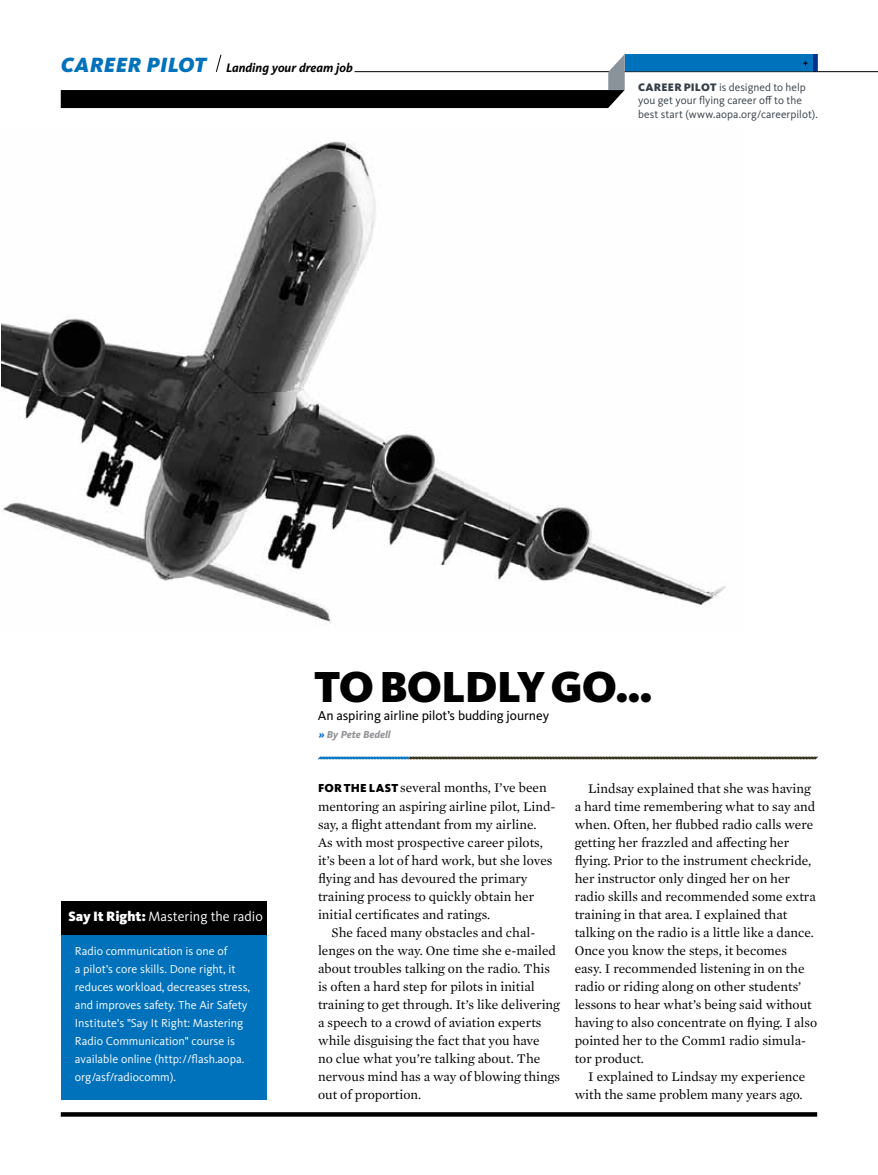
<style>
.page{position:relative;width:878px;height:1175px;background:#fff}
.page>*{position:absolute;margin:0;border:0;box-sizing:border-box;transform-origin:0 0}
.t1{font:900 45px "Kievit OT";letter-spacing:-.02em;color:#000}
.t2{font:14.1px "Kievit OT";color:#fff}
.t3{font:13.5px/18px "Mercury Text G1";color:#000}
.t4{font:13.5px "Kievit OT";letter-spacing:-.005em;color:#000}
.t5{font:italic 700 12.75px "Kievit OT";color:#000}
.t6{font:12px/18px "Kievit OT";color:#fff}
.t7{font:11.25px/13.5px "Kievit OT";letter-spacing:.005em;color:#353f48}
.t8{font:italic 800 10.5px "Kievit OT";color:#939598}
.s1{font-weight:900;font-size:21.3px;color:#0072bc}
.s2{font-weight:900}
.s3{color:#0072bc}
.s4{font-family:"Kievit OT";font-weight:900;font-size:12px}
</style>
<div class="page">
<hr style="left:354px;top:71px;width:524px;height:1px;background:#000">
<div style="left:624px;top:54px;width:193px;height:17px;background:#0072bc"></div>
<svg style="left:61px;top:54px;width:563px;height:54px"></svg>
<hr style="left:813px;top:54px;width:4px;height:17px;background:#00328a">
<svg style="left:803px;top:61px;width:4px;height:4px"></svg>
<svg style="left:61px;top:1112px;width:756px;height:4px;background:#0b0b0b"></svg>
<div style="left:62px;top:923px;width:205px;height:176px;background:#0072bc"></div>
<div style="left:61px;top:901px;width:206px;height:33px;background:#000"></div>
<img style="left:2px;top:141px;width:724px;height:482px">
<svg style="left:318px;top:756px;width:500px;height:4px;background:#7a8482"></svg>
<p class="t5" style="left:61px;top:60px;width:293px"><span class="s1">CAREER PILOT</span> Landing your dream job</p>
<p class="t7" style="left:638px;top:80px;width:181px"><span class="s2">CAREER PILOT</span> is designed to help you get your flying career off to the best start (www.aopa.org/careerpilot).</p>
<p class="t2" style="left:68px;top:908px;width:196px"><span class="s2">SAY IT RIGHT:</span> Mastering the radio</p>
<p class="t6" style="left:75px;top:941px;width:177px">Radio communication is one of<br>a pilot's core skills. Done right, it reduces workload, decreases stress, and improves safety. The Air Safety Institute's "Say It Right: Mastering Radio Communication" course is available online (http://flash.aopa. org/asf/radiocomm).</p>
<h1 class="t1" style="left:314px;top:660px;width:340px">TO BOLDLY GO…</h1>
<p class="t4" style="left:318px;top:707px;width:233px">An aspiring airline pilot’s budding journey</p>
<p class="t8" style="left:319px;top:728px;width:74px"><span class="s3">»</span> By Pete Bedell</p>
<p class="t3" style="left:318px;top:778px;width:239px"><span class="s4">FOR THE LAST</span> several months, I’ve been mentoring an aspiring airline pilot, Lind&shy;say, a flight attendant from my airline.<br>As with most prospective career pilots, it’s been a lot of hard work, but she loves flying and has devoured the primary training process to quickly obtain her initial certificates and ratings.</p>
<p class="t3" style="left:318px;top:922px;width:243px;text-indent:14px">She faced many obstacles and chal&shy;lenges on the way. One time she e-mailed about troubles talking on the radio. This is often a hard step for pilots in initial training to get through. It’s like delivering a speech to a crowd of aviation experts while disguising the fact that you have<br>no clue what you’re talking about. The nervous mind has a way of blowing things out of proportion.</p>
<p class="t3" style="left:574px;top:778px;width:244px;text-indent:14px">Lindsay explained that she was having a hard time remembering what to say and when. Often, her flubbed radio calls were getting her frazzled and affecting her flying. Prior to the instrument checkride, her instructor only dinged her on her radio skills and recommended some extra training in that area. I explained that talking on the radio is a little like a dance.<br>Once you know the steps, it becomes easy. I recommended listening in on the radio or riding along on other students’ lessons to hear what’s being said without having to also concentrate on flying. I also pointed her to the Comm1 radio simula&shy;tor product.</p>
<p class="t3" style="left:574px;top:1066px;width:232px;text-align:right">I explained to Lindsay my experience with the same problem many years ago.</p>
</div>
